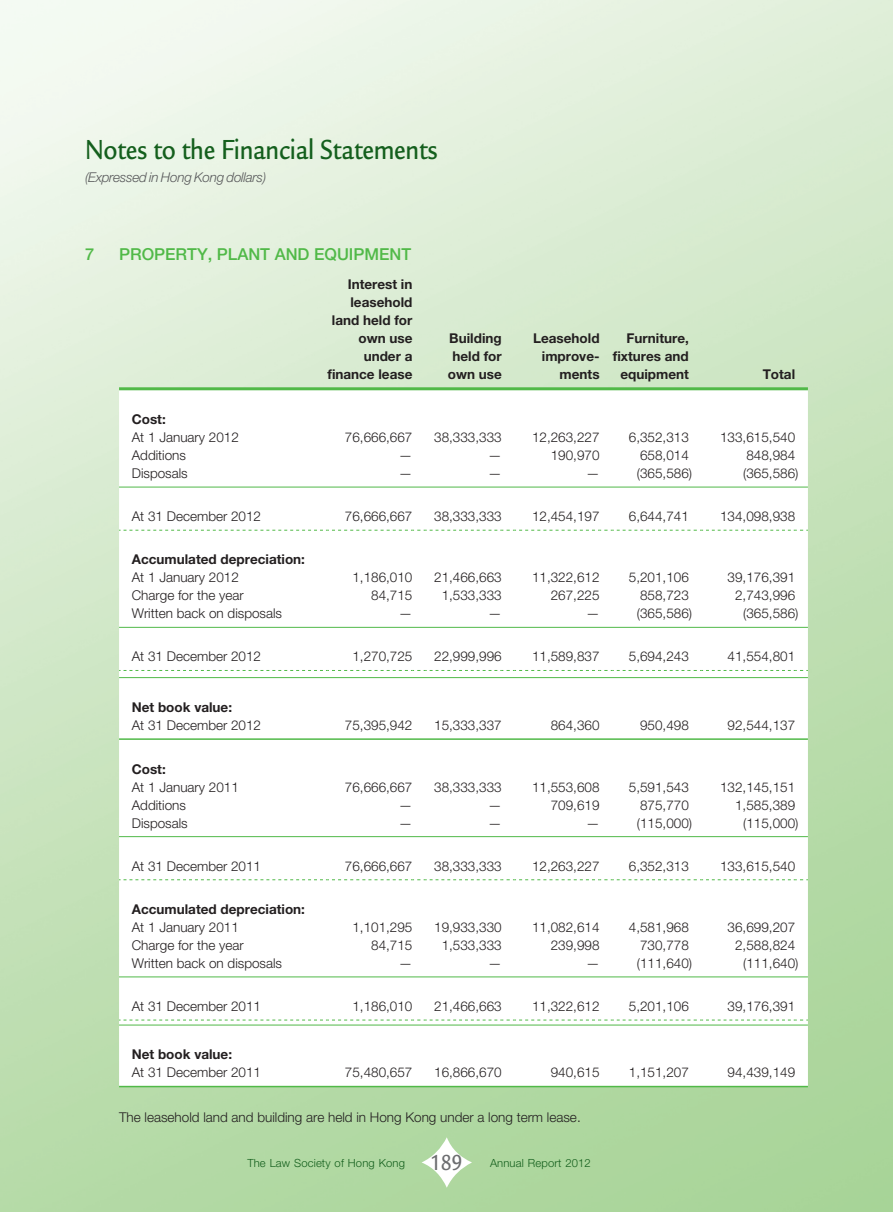
<style>
.page{position:relative;width:893px;height:1212px;background:#fff}
.page>*{position:absolute;margin:0;border:0;box-sizing:border-box;transform-origin:0 0}
.t1{font:500 30px "Legacy Sans Std";letter-spacing:-.01em;color:#145f1d;scale:.85 1}
.t2{font:500 23.7px "Legacy Sans Std";color:#6c6d70;scale:.85 1}
.t3{font:500 16.5px "Helvetica Neue LT Std";color:#51b948}
.t4{font:300 13.5px/18px "Helvetica Neue LT Std";color:#231f20}
.t5{font:700 13.5px/18px "Helvetica Neue LT Std";color:#231f20;text-align:right}
.t6{font:italic 300 13.5px "Helvetica Neue LT Std";letter-spacing:-.02em;color:#57585a}
.t7{font:300 11.25px "Helvetica Neue LT Std";letter-spacing:.01em;color:#145f1d}
.s1{font-weight:700}
.s2{font-weight:300}
</style>
<div class="page">
<svg style="left:422px;top:1137px;width:50px;height:51px"></svg>
<svg style="left:119px;top:390px;width:689px;height:696px"></svg>
<hr style="left:119px;top:387px;width:689px;height:3px;background:#51b948">
<svg style="left:119px;top:530px;width:689px;height:1px"></svg>
<hr style="left:119px;top:487px;width:689px;height:1px;background:#51b948">
<hr style="left:119px;top:627px;width:689px;height:1px;background:#51b948">
<hr style="left:119px;top:677px;width:689px;height:1px;background:#51b948">
<svg style="left:119px;top:670px;width:689px;height:1px"></svg>
<hr style="left:119px;top:738px;width:689px;height:2px;background:#51b948">
<hr style="left:119px;top:836px;width:689px;height:1px;background:#51b948">
<svg style="left:119px;top:879px;width:689px;height:1px"></svg>
<hr style="left:119px;top:1086px;width:689px;height:1px;background:#51b948">
<hr style="left:119px;top:976px;width:689px;height:1px;background:#51b948">
<hr style="left:119px;top:1025px;width:689px;height:1px;background:#51b948">
<svg style="left:119px;top:1020px;width:689px;height:1px"></svg>
<p class="t1" style="left:85px;top:138px;width:416px">Notes to the Financial Statements</p>
<p class="t6" style="left:85px;top:172px;width:183px">(Expressed in Hong Kong dollars)</p>
<p class="t3" style="left:85px;top:248px;width:11px">7</p>
<p class="t3" style="left:119px;top:248px;width:294px">PROPERTY, PLANT AND EQUIPMENT</p>
<p class="t5" style="left:327px;top:276px;width:86px">Interest in leasehold land held for own use under a finance lease</p>
<p class="t5" style="left:448px;top:330px;width:55px;text-align:center">Building held for own use</p>
<p class="t5" style="left:533px;top:330px;width:68px">Leasehold improve&shy;ments</p>
<p class="t5" style="left:613px;top:330px;width:77px">Furniture, fixtures and equipment</p>
<p class="t5" style="left:763px;top:366px;width:34px">Total</p>
<p class="t4" style="left:132px;top:412px;width:109px"><span class="s1">Cost:<br></span>At 1 January 2012</p>
<p class="t4" style="left:345px;top:430px;width:69px">76,666,667</p>
<p class="t4" style="left:434px;top:430px;width:69px">38,333,333</p>
<p class="t4" style="left:532px;top:430px;width:69px">12,263,227</p>
<p class="t4" style="left:629px;top:430px;width:62px">6,352,313</p>
<p class="t4" style="left:720px;top:430px;width:77px">133,615,540</p>
<p class="t4" style="left:132px;top:448px;width:56px">Additions</p>
<p class="t4" style="left:399px;top:448px;width:15px">—</p>
<p class="t4" style="left:488px;top:448px;width:15px">—</p>
<p class="t4" style="left:551px;top:448px;width:50px">190,970</p>
<p class="t4" style="left:640px;top:448px;width:50px">658,014</p>
<p class="t4" style="left:746px;top:448px;width:50px">848,984</p>
<p class="t4" style="left:132px;top:466px;width:57px">Disposals</p>
<p class="t4" style="left:399px;top:466px;width:15px">—</p>
<p class="t4" style="left:488px;top:466px;width:15px">—</p>
<p class="t4" style="left:586px;top:466px;width:15px">—</p>
<p class="t4" style="left:637px;top:466px;width:57px">(365,586)</p>
<p class="t4" style="left:743px;top:466px;width:57px">(365,586)</p>
<p class="t4" style="left:132px;top:509px;width:131px">At 31 December 2012</p>
<p class="t4" style="left:345px;top:509px;width:69px">76,666,667</p>
<p class="t4" style="left:434px;top:509px;width:69px">38,333,333</p>
<p class="t4" style="left:532px;top:509px;width:69px">12,454,197</p>
<p class="t4" style="left:629px;top:509px;width:62px">6,644,741</p>
<p class="t4" style="left:720px;top:509px;width:77px">134,098,938</p>
<p class="t5" style="left:132px;top:552px;width:175px;text-align:left">Accumulated depreciation:<br><span class="s2">At 1 January 2012</span></p>
<p class="t4" style="left:352px;top:570px;width:62px">1,186,010</p>
<p class="t4" style="left:434px;top:570px;width:69px">21,466,663</p>
<p class="t4" style="left:532px;top:570px;width:69px">11,322,612</p>
<p class="t4" style="left:629px;top:570px;width:62px">5,201,106</p>
<p class="t4" style="left:728px;top:570px;width:69px">39,176,391</p>
<p class="t4" style="left:132px;top:588px;width:113px">Charge for the year</p>
<p class="t4" style="left:371px;top:588px;width:43px">84,715</p>
<p class="t4" style="left:442px;top:588px;width:62px">1,533,333</p>
<p class="t4" style="left:551px;top:588px;width:50px">267,225</p>
<p class="t4" style="left:640px;top:588px;width:50px">858,723</p>
<p class="t4" style="left:735px;top:588px;width:62px">2,743,996</p>
<p class="t4" style="left:132px;top:606px;width:152px">Written back on disposals</p>
<p class="t4" style="left:399px;top:606px;width:15px">—</p>
<p class="t4" style="left:488px;top:606px;width:15px">—</p>
<p class="t4" style="left:586px;top:606px;width:15px">—</p>
<p class="t4" style="left:637px;top:606px;width:57px">(365,586)</p>
<p class="t4" style="left:743px;top:606px;width:57px">(365,586)</p>
<p class="t4" style="left:132px;top:649px;width:131px">At 31 December 2012</p>
<p class="t4" style="left:352px;top:649px;width:62px">1,270,725</p>
<p class="t4" style="left:434px;top:649px;width:69px">22,999,996</p>
<p class="t4" style="left:532px;top:649px;width:69px">11,589,837</p>
<p class="t4" style="left:629px;top:649px;width:62px">5,694,243</p>
<p class="t4" style="left:728px;top:649px;width:69px">41,554,801</p>
<p class="t4" style="left:132px;top:699px;width:131px"><span class="s1">Net book value:<br></span>At 31 December 2012</p>
<p class="t4" style="left:345px;top:717px;width:69px">75,395,942</p>
<p class="t4" style="left:434px;top:717px;width:69px">15,333,337</p>
<p class="t4" style="left:551px;top:717px;width:50px">864,360</p>
<p class="t4" style="left:640px;top:717px;width:50px">950,498</p>
<p class="t4" style="left:728px;top:717px;width:69px">92,544,137</p>
<p class="t4" style="left:132px;top:761px;width:109px"><span class="s1">Cost:<br></span>At 1 January 2011</p>
<p class="t4" style="left:345px;top:779px;width:69px">76,666,667</p>
<p class="t4" style="left:434px;top:779px;width:69px">38,333,333</p>
<p class="t4" style="left:532px;top:779px;width:69px">11,553,608</p>
<p class="t4" style="left:629px;top:779px;width:62px">5,591,543</p>
<p class="t4" style="left:720px;top:779px;width:77px">132,145,151</p>
<p class="t4" style="left:132px;top:797px;width:56px">Additions</p>
<p class="t4" style="left:399px;top:797px;width:15px">—</p>
<p class="t4" style="left:488px;top:797px;width:15px">—</p>
<p class="t4" style="left:551px;top:797px;width:50px">709,619</p>
<p class="t4" style="left:640px;top:797px;width:50px">875,770</p>
<p class="t4" style="left:735px;top:797px;width:62px">1,585,389</p>
<p class="t4" style="left:132px;top:815px;width:57px">Disposals</p>
<p class="t4" style="left:399px;top:815px;width:15px">—</p>
<p class="t4" style="left:488px;top:815px;width:15px">—</p>
<p class="t4" style="left:586px;top:815px;width:15px">—</p>
<p class="t4" style="left:637px;top:815px;width:57px">(115,000)</p>
<p class="t4" style="left:743px;top:815px;width:57px">(115,000)</p>
<p class="t4" style="left:132px;top:858px;width:131px">At 31 December 2011</p>
<p class="t4" style="left:345px;top:858px;width:69px">76,666,667</p>
<p class="t4" style="left:434px;top:858px;width:69px">38,333,333</p>
<p class="t4" style="left:532px;top:858px;width:69px">12,263,227</p>
<p class="t4" style="left:629px;top:858px;width:62px">6,352,313</p>
<p class="t4" style="left:720px;top:858px;width:77px">133,615,540</p>
<p class="t5" style="left:132px;top:901px;width:175px;text-align:left">Accumulated depreciation:<br><span class="s2">At 1 January 2011</span></p>
<p class="t4" style="left:352px;top:919px;width:62px">1,101,295</p>
<p class="t4" style="left:434px;top:919px;width:69px">19,933,330</p>
<p class="t4" style="left:532px;top:919px;width:69px">11,082,614</p>
<p class="t4" style="left:629px;top:919px;width:62px">4,581,968</p>
<p class="t4" style="left:728px;top:919px;width:69px">36,699,207</p>
<p class="t4" style="left:132px;top:937px;width:113px">Charge for the year</p>
<p class="t4" style="left:371px;top:937px;width:43px">84,715</p>
<p class="t4" style="left:442px;top:937px;width:62px">1,533,333</p>
<p class="t4" style="left:551px;top:937px;width:50px">239,998</p>
<p class="t4" style="left:640px;top:937px;width:50px">730,778</p>
<p class="t4" style="left:735px;top:937px;width:62px">2,588,824</p>
<p class="t4" style="left:132px;top:955px;width:152px">Written back on disposals</p>
<p class="t4" style="left:399px;top:955px;width:15px">—</p>
<p class="t4" style="left:488px;top:955px;width:15px">—</p>
<p class="t4" style="left:586px;top:955px;width:15px">—</p>
<p class="t4" style="left:637px;top:955px;width:57px">(111,640)</p>
<p class="t4" style="left:743px;top:955px;width:57px">(111,640)</p>
<p class="t4" style="left:132px;top:998px;width:131px">At 31 December 2011</p>
<p class="t4" style="left:352px;top:998px;width:62px">1,186,010</p>
<p class="t4" style="left:434px;top:998px;width:69px">21,466,663</p>
<p class="t4" style="left:532px;top:998px;width:69px">11,322,612</p>
<p class="t4" style="left:629px;top:998px;width:62px">5,201,106</p>
<p class="t4" style="left:728px;top:998px;width:69px">39,176,391</p>
<p class="t4" style="left:132px;top:1047px;width:131px"><span class="s1">Net book value:<br></span>At 31 December 2011</p>
<p class="t4" style="left:345px;top:1065px;width:69px">75,480,657</p>
<p class="t4" style="left:434px;top:1065px;width:69px">16,866,670</p>
<p class="t4" style="left:551px;top:1065px;width:50px">940,615</p>
<p class="t4" style="left:629px;top:1065px;width:62px">1,151,207</p>
<p class="t4" style="left:728px;top:1065px;width:69px">94,439,149</p>
<p class="t4" style="left:119px;top:1109px;width:463px">The leasehold land and building are held in Hong Kong under a long term lease.</p>
<p class="t2" style="left:430px;top:1153px;width:40px">189</p>
<p class="t7" style="left:247px;top:1158px;width:159px">The Law Society of Hong Kong</p>
<p class="t7" style="left:490px;top:1158px;width:102px">Annual Report 2012</p>
</div>
